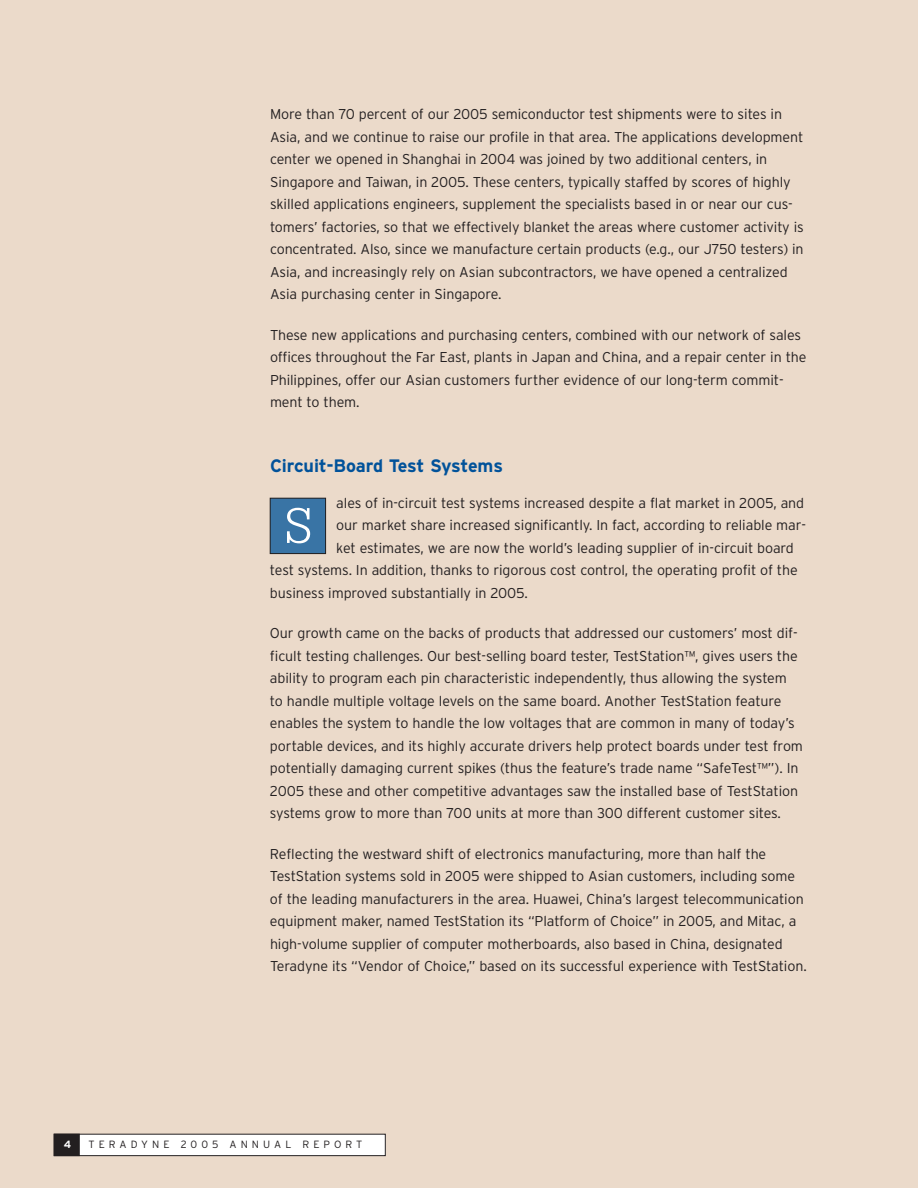
<style>
.page{position:relative;width:918px;height:1188px;background:#ebdaca}
.page>*{position:absolute;margin:0;border:0;box-sizing:border-box;transform-origin:0 0}
.t1{font:300 54px "Serifa BT";color:#fff}
.t2{font:700 18px "Interstate";letter-spacing:-.015em;color:#01529a}
.t3{font:300 14.25px/22.5px "Interstate";letter-spacing:-.005em;color:#231f20}
.t4{font:300 10.5px "Interstate";letter-spacing:.385em;color:#231f20}
.t5{font:700 10.5px "Interstate";color:#fff}
</style>
<div class="page">
<div style="left:54px;top:1134px;width:331px;height:22px;background:#fff"></div>
<div style="left:54px;top:1134px;width:332px;height:22px;border:1px solid #231f20"></div>
<div style="left:54px;top:1134px;width:25px;height:21px;background:#231f20"></div>
<div style="left:54px;top:1134px;width:26px;height:22px;border:1px solid #231f20"></div>
<div style="left:270px;top:498px;width:56px;height:56px;background:#3974a5"></div>
<div style="left:270px;top:498px;width:56px;height:56px;border:1px solid #231f20"></div>
<p class="t3" style="left:270px;top:103px;width:535px">More than 70 percent of our 2005 semiconductor test shipments were to sites in Asia, and we continue to raise our profile in that area. The applications development center we opened in Shanghai in 2004 was joined by two additional centers, in Singapore and Taiwan, in 2005. These centers, typically staffed by scores of highly skilled applications engineers, supplement the specialists based in or near our cus&shy;tomers’ factories, so that we effectively blanket the areas where customer activity is concentrated. Also, since we manufacture certain products (e.g., our J750 testers) in Asia, and increasingly rely on Asian subcontractors, we have opened a centralized Asia purchasing center in Singapore.</p>
<p class="t3" style="left:270px;top:324px;width:538px">These new applications and purchasing centers, combined with our network of sales offices throughout the Far East, plants in Japan and China, and a repair center in the Philippines, offer our Asian customers further evidence of our long-term commit&shy;ment to them.</p>
<p class="t2" style="left:270px;top:455px;width:235px">Circuit-Board Test Systems</p>
<p class="t3" style="left:336px;top:492px;width:469px">ales of in-circuit test systems increased despite a flat market in 2005, and</p>
<p class="t3" style="left:336px;top:514px;width:471px">our market share increased significantly. In fact, according to reliable mar-</p>
<p class="t3" style="left:336px;top:537px;width:459px">ket estimates, we are now the world’s leading supplier of in-circuit board</p>
<p class="t3" style="left:270px;top:559px;width:529px">test systems. In addition, thanks to rigorous cost control, the operating profit of the</p>
<p class="t3" style="left:270px;top:582px;width:259px">business improved substantially in 2005.</p>
<p class="t3" style="left:270px;top:622px;width:535px">Our growth came on the backs of products that addressed our customers’ most dif&shy;ficult testing challenges. Our best-selling board tester, TestStation™, gives users the ability to program each pin characteristic independently, thus allowing the system to handle multiple voltage levels on the same board. Another TestStation feature enables the system to handle the low voltages that are common in many of today’s portable devices, and its highly accurate drivers help protect boards under test from potentially damaging current spikes (thus the feature’s trade name “SafeTest™”). In 2005 these and other competitive advantages saw the installed base of TestStation systems grow to more than 700 units at more than 300 different customer sites.</p>
<p class="t3" style="left:270px;top:843px;width:538px">Reflecting the westward shift of electronics manufacturing, more than half the TestStation systems sold in 2005 were shipped to Asian customers, including some of the leading manufacturers in the area. Huawei, China’s largest telecommunication equipment maker, named TestStation its “Platform of Choice” in 2005, and Mitac, a high-volume supplier of computer motherboards, also based in China, designated Teradyne its “Vendor of Choice,” based on its successful experience with TestStation.</p>
<h1 class="t1" style="left:284px;top:508px;width:31px">S</h1>
<p class="t5" style="left:64px;top:1138px;width:9px">4</p>
<p class="t4" style="left:88px;top:1138px;width:275px">TERADYNE 2005 ANNUAL REPORT</p>
</div>
